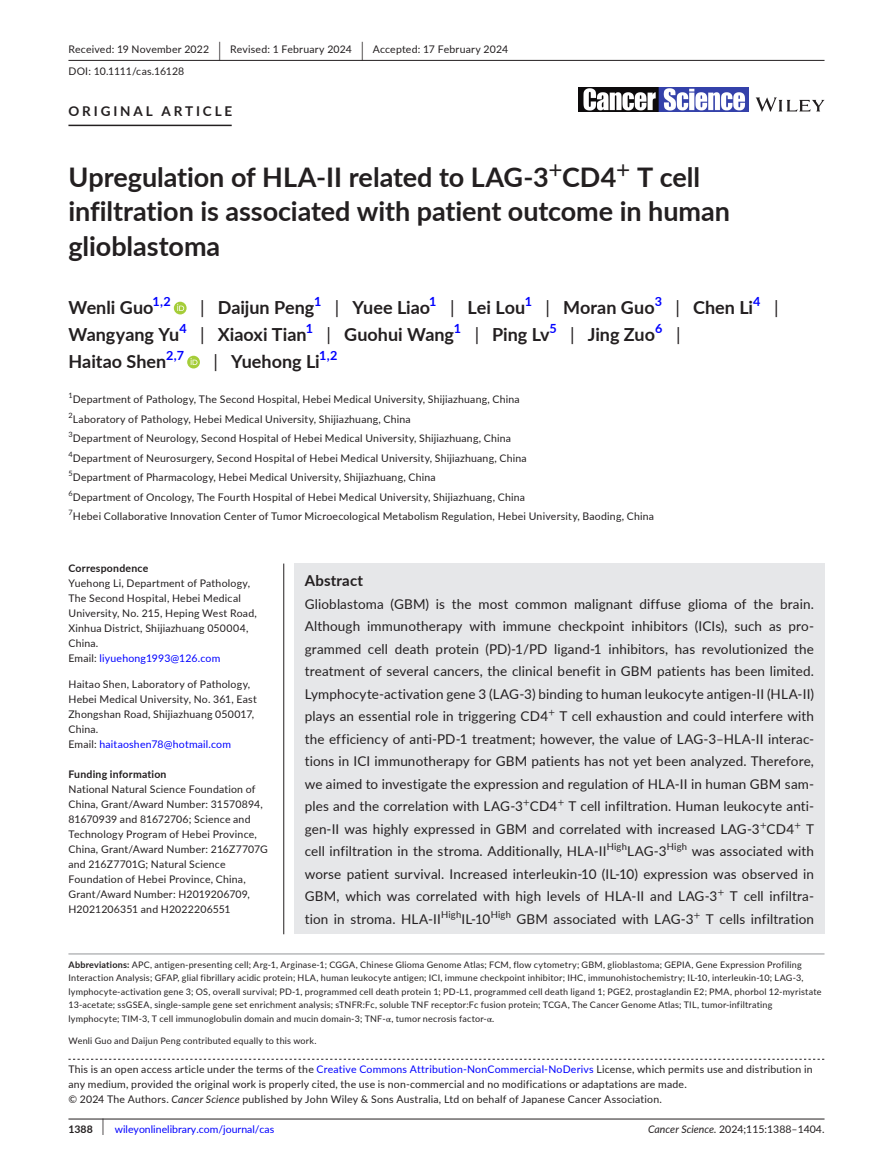
<style>
.page{position:relative;width:893px;height:1174px;background:#fff}
.page>*{position:absolute;margin:0;border:0;box-sizing:border-box;transform-origin:0 0}
.t1{font:700 27px/34.5px "Lato";letter-spacing:-.005em;color:#231f20}
.t2{font:700 18px "Lato";color:#231f20}
.t3{font:18px "Lato";color:#231f20}
.t4{font:700 15px "Lato";letter-spacing:.015em;color:#231f20}
.t5{font:13.5px/22.5px "Lato";letter-spacing:.01em;color:#231f20;text-align:justify}
.t6{font:700 13.5px "Lato";letter-spacing:.215em;color:#231f20}
.t7{font:700 12.6px "Lato";color:#00f}
.t8{font:10.5px/15px "Lato";letter-spacing:.02em;color:#231f20}
.t9{font:10.5px "Lato";color:#00f}
.t10{font:10.5px "Lato";color:#231f20}
.t11{font:700 10.5px "Lato";letter-spacing:.02em;color:#231f20}
.t12{font:9.45px "Lato";letter-spacing:.02em;color:#231f20}
.t13{font:9.45px "STIX";color:#231f20}
.t14{font:9px/13.5px "Lato";letter-spacing:.025em;color:#231f20}
.t15{font:7.35px "Lato";color:#231f20}
.s1{font-size:19.65px}
.s2{font-weight:400}
.s3{color:#00f}
.s4{font-weight:700}
.s5{font-family:"STIX"}
.s6{font-style:italic}
.s7{font-weight:700;color:#231f20}
.s8{font-size:17.4px;color:#231f20}
</style>
<div class="page">
<hr style="left:68px;top:1118px;width:756px;height:1px;background:#231f20">
<svg style="left:756px;top:97px;width:68px;height:15px"></svg>
<img style="left:578px;top:88px;width:170px;height:24px">
<hr style="left:68px;top:60px;width:756px;height:1px;background:#231f20">
<hr style="left:68px;top:125px;width:164px;height:1px;background:#231f20">
<svg style="left:174px;top:302px;width:13px;height:12px"></svg>
<svg style="left:177px;top:304px;width:7px;height:7px"></svg>
<svg style="left:187px;top:356px;width:13px;height:12px"></svg>
<svg style="left:191px;top:358px;width:7px;height:7px"></svg>
<svg style="left:68px;top:1058px;width:756px;height:1px"></svg>
<hr style="left:68px;top:953px;width:756px;height:1px;background:#939598">
<div style="left:294px;top:563px;width:530px;height:371px;background:#e6e7e9"></div>
<hr style="left:283px;top:563px;width:1px;height:371px;background:#231f20">
<p class="t8" style="left:68px;top:38px;width:441px;line-height:21.8px">Received: 19 November 2022 <span class="s1">|</span> Revised: 1 February 2024 <span class="s1">|</span> Accepted: 17 February 2024<br>DOI: 10.1111/cas.16128</p>
<p class="t6" style="left:68px;top:101px;width:165px">ORIGINAL ARTICLE</p>
<h1 class="t1" style="left:68px;top:159px;width:663px">Upregulation of HLA-II related to LAG-3<sup>+</sup>CD4<sup>+</sup> T cell infiltration is associated with patient outcome in human glioblastoma</h1>
<h2 class="t2" style="left:68px;top:295px;width:87px">Wenli Guo</h2>
<p class="t7" style="left:153px;top:292px;width:20px">1,2</p>
<h2 class="t2" style="left:200px;top:295px;width:116px"><span class="s2">|</span> Daijun Peng</h2>
<p class="t7" style="left:314px;top:292px;width:9px">1</p>
<h2 class="t2" style="left:335px;top:295px;width:97px"><span class="s2">|</span> Yuee Liao</h2>
<p class="t7" style="left:429px;top:292px;width:9px">1</p>
<h2 class="t2" style="left:450px;top:295px;width:77px"><span class="s2">|</span> Lei Lou</h2>
<p class="t7" style="left:525px;top:292px;width:9px">1</p>
<h2 class="t2" style="left:545px;top:295px;width:111px"><span class="s2">|</span> Moran Guo</h2>
<p class="t7" style="left:655px;top:292px;width:9px">3</p>
<h2 class="t2" style="left:675px;top:295px;width:79px"><span class="s2">|</span> Chen Li</h2>
<p class="t7" style="left:753px;top:292px;width:9px">4</p>
<h2 class="t3" style="left:774px;top:295px;width:6px">|</h2>
<h2 class="t2" style="left:68px;top:322px;width:112px">Wangyang Yu</h2>
<p class="t7" style="left:179px;top:319px;width:9px">4</p>
<h2 class="t2" style="left:200px;top:322px;width:108px"><span class="s2">|</span> Xiaoxi Tian</h2>
<p class="t7" style="left:306px;top:319px;width:9px">1</p>
<h2 class="t2" style="left:327px;top:322px;width:129px"><span class="s2">|</span> Guohui Wang</h2>
<p class="t7" style="left:454px;top:319px;width:9px">1</p>
<h2 class="t2" style="left:475px;top:322px;width:77px"><span class="s2">|</span> Ping Lv</h2>
<p class="t7" style="left:549px;top:319px;width:9px">5</p>
<h2 class="t2" style="left:570px;top:322px;width:86px"><span class="s2">|</span> Jing Zuo</h2>
<p class="t7" style="left:655px;top:319px;width:9px">6</p>
<h2 class="t3" style="left:676px;top:322px;width:6px">|</h2>
<h2 class="t2" style="left:68px;top:349px;width:99px">Haitao Shen</h2>
<p class="t7" style="left:166px;top:346px;width:19px">2,7</p>
<h2 class="t2" style="left:213px;top:349px;width:108px"><span class="s2">|</span> Yuehong Li</h2>
<p class="t7" style="left:319px;top:346px;width:20px">1,2</p>
<p class="t15" style="left:68px;top:390px;width:6px">1</p>
<p class="t8" style="left:68px;top:389px;width:587px;line-height:19.5px;text-indent:4px">Department of Pathology, The Second Hospital, Hebei Medical University, Shijiazhuang, China<br><sup>2</sup>Laboratory of Pathology, Hebei Medical University, Shijiazhuang, China<br><sup>3</sup>Department of Neurology, Second Hospital of Hebei Medical University, Shijiazhuang, China<br><sup>4</sup>Department of Neurosurgery, Second Hospital of Hebei Medical University, Shijiazhuang, China<br><sup>5</sup>Department of Pharmacology, Hebei Medical University, Shijiazhuang, China<br><sup>6</sup>Department of Oncology, The Fourth Hospital of Hebei Medical University, Shijiazhuang, China<br><sup>7</sup>Hebei Collaborative Innovation Center of Tumor Microecological Metabolism Regulation, Hebei University, Baoding, China</p>
<p class="t11" style="left:68px;top:560px;width:81px">Correspondence</p>
<p class="t8" style="left:68px;top:575px;width:190px">Yuehong Li, Department of Pathology,<br>The Second Hospital, Hebei Medical<br>University, No. 215, Heping West Road,<br>Xinhua District, Shijiazhuang 050004,<br>China.<br>Email: <span class="s3">liyuehong1993@126.com</span></p>
<p class="t8" style="left:68px;top:676px;width:190px">Haitao Shen, Laboratory of Pathology,<br>Hebei Medical University, No. 361, East<br>Zhongshan Road, Shijiazhuang 050017,<br>China.<br>Email: <span class="s3">haitaoshen78@hotmail.com</span></p>
<p class="t11" style="left:68px;top:766px;width:100px">Funding information</p>
<p class="t8" style="left:68px;top:781px;width:201px">National Natural Science Foundation of China, Grant/Award Number: 31570894, 81670939 and 81672706; Science and Technology Program of Hebei Province, China, Grant/Award Number: 216Z7707G and 216Z7701G; Natural Science Foundation of Hebei Province, China, Grant/Award Number: H2019206709, H2021206351 and H2022206551</p>
<h3 class="t4" style="left:305px;top:569px;width:60px">Abstract</h3>
<p class="t5" style="left:305px;top:592px;width:511px">Glioblastoma (GBM) is the most common malignant diffuse glioma of the brain.<br>Although immunotherapy with immune checkpoint inhibitors (ICIs), such as pro&shy;grammed cell death protein (PD)-1/PD ligand-1 inhibitors, has revolutionized the treatment of several cancers, the clinical benefit in GBM patients has been limited.<br>Lymphocyte-activation gene 3 (LAG-3) binding to human leukocyte antigen-II (HLA-II) plays an essential role in triggering CD4</p>
<p class="t13" style="left:549px;top:705px;width:8px">+</p>
<p class="t5" style="left:305px;top:704px;width:511px;text-indent:255px">T cell exhaustion and could interfere with the efficiency of anti-PD-1 treatment; however, the value of LAG-3–HLA-II interac&shy;tions in ICI immunotherapy for GBM patients has not yet been analyzed. Therefore, we aimed to investigate the expression and regulation of HLA-II in human GBM sam&shy;ples and the correlation with LAG-3</p>
<p class="t13" style="left:523px;top:795px;width:8px">+</p>
<p class="t5" style="left:530px;top:794px;width:29px">CD4</p>
<p class="t13" style="left:558px;top:795px;width:8px">+</p>
<p class="t5" style="left:305px;top:794px;width:511px;text-indent:264px">T cell infiltration. Human leukocyte anti&shy;gen-II was highly expressed in GBM and correlated with increased LAG-3</p>
<p class="t13" style="left:760px;top:818px;width:8px">+</p>
<p class="t5" style="left:767px;top:817px;width:29px">CD4</p>
<p class="t13" style="left:794px;top:818px;width:8px">+</p>
<p class="t5" style="left:806px;top:817px;width:9px">T</p>
<p class="t5" style="left:305px;top:839px;width:303px">cell infiltration in the stroma. Additionally, HLA-II</p>
<p class="t12" style="left:607px;top:840px;width:22px">High</p>
<p class="t5" style="left:627px;top:839px;width:41px">LAG-3</p>
<p class="t12" style="left:667px;top:840px;width:22px">High</p>
<p class="t5" style="left:305px;top:839px;width:511px;text-indent:387px">was associated with worse patient survival. Increased interleukin-10 (IL-10) expression was observed in GBM, which was correlated with high levels of HLA-II and LAG-3</p>
<p class="t13" style="left:718px;top:885px;width:8px">+</p>
<p class="t5" style="left:730px;top:884px;width:86px">T cell infiltra-</p>
<p class="t5" style="left:305px;top:907px;width:138px">tion in stroma. HLA-II</p>
<p class="t12" style="left:441px;top:907px;width:22px">High</p>
<p class="t5" style="left:461px;top:907px;width:30px">IL-10</p>
<p class="t12" style="left:491px;top:907px;width:22px">High</p>
<p class="t5" style="left:517px;top:907px;width:179px">GBM associated with LAG-3</p>
<p class="t13" style="left:694px;top:908px;width:8px">+</p>
<p class="t5" style="left:706px;top:907px;width:110px">T cells infiltration</p>
<p class="t14" style="left:68px;top:957px;width:755px"><span class="s4">Abbreviations:</span> APC, antigen-presenting cell; Arg-1, Arginase-1; CGGA, Chinese Glioma Genome Atlas; FCM, flow cytometry; GBM, glioblastoma; GEPIA, Gene Expression Profiling Interaction Analysis; GFAP, glial fibrillary acidic protein; HLA, human leukocyte antigen; ICI, immune checkpoint inhibitor; IHC, immunohistochemistry; IL-10, interleukin-10; LAG-3, lymphocyte-activation gene 3; OS, overall survival; PD-1, programmed cell death protein 1; PD-L1, programmed cell death ligand 1; PGE2, prostaglandin E2; PMA, phorbol 12-myristate 13-acetate; ssGSEA, single-sample gene set enrichment analysis; sTNFR:Fc, soluble TNF receptor:Fc fusion protein; TCGA, The Cancer Genome Atlas; TIL, tumor-infiltrating lymphocyte; TIM-3, T cell immunoglobulin domain and mucin domain-3; TNF-<span class="s5">α</span>, tumor necrosis factor-<span class="s5">α</span>.</p>
<p class="t14" style="left:68px;top:1033px;width:250px">Wenli Guo and Daijun Peng contributed equally to this work.</p>
<p class="t8" style="left:68px;top:1061px;width:746px">This is an open access article under the terms of the <span class="s3">Creative Commons Attribution-NonCommercial-NoDerivs</span> License, which permits use and distribution in any medium, provided the original work is properly cited, the use is non-commercial and no modifications or adaptations are made.<br>© 2024 The Authors. <span class="s6">Cancer Science</span> published by John Wiley &amp; Sons Australia, Ltd on behalf of Japanese Cancer Association.</p>
<p class="t9" style="left:68px;top:1121px;width:207px"><span class="s7">1388</span> <span class="s8">|</span> wileyonlinelibrary.com/journal/cas</p>
<p class="t10" style="left:648px;top:1121px;width:178px"><span class="s6">Cancer Science.</span> 2024;115:1388–1404.</p>
</div>
